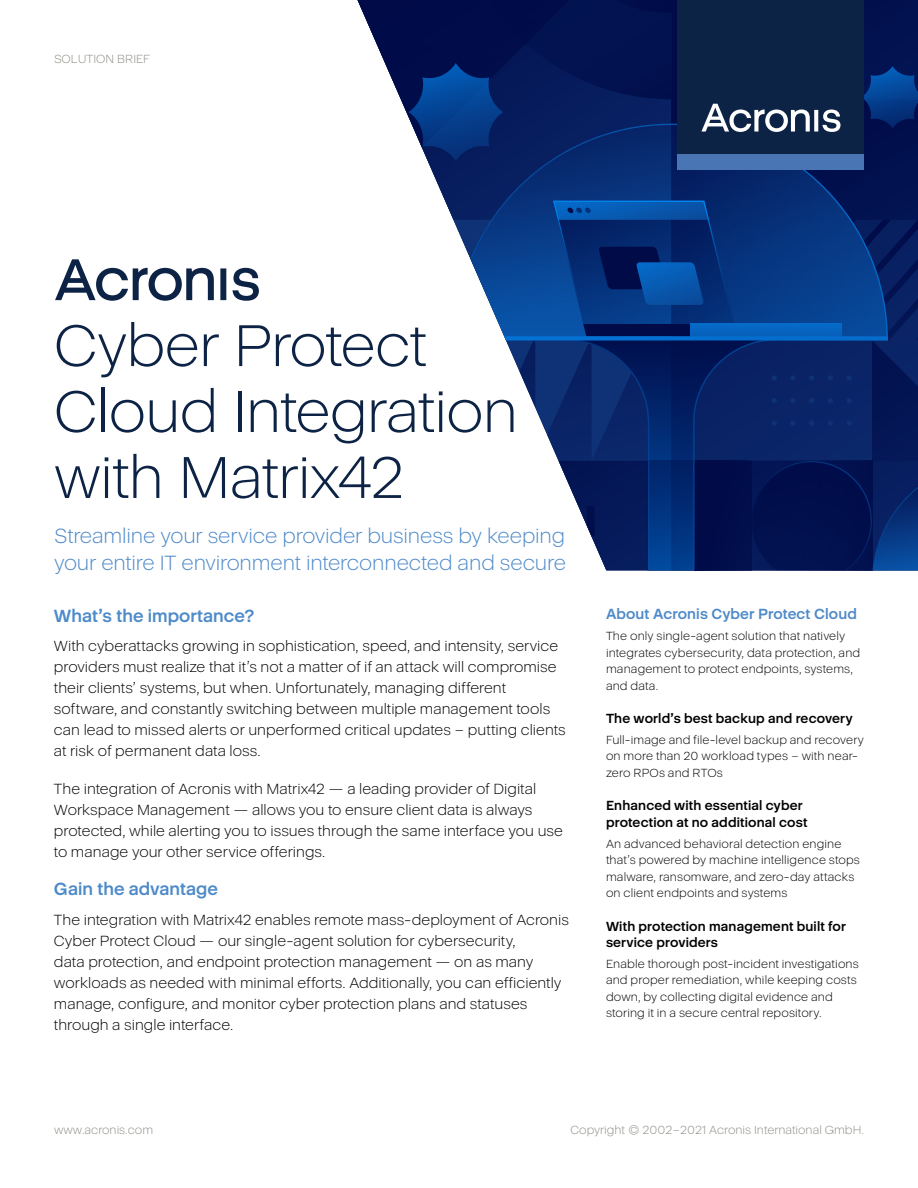
<style>
.page{position:relative;width:918px;height:1188px;background:#fff}
.page>*{position:absolute;margin:0;border:0;box-sizing:border-box;transform-origin:0 0}
.t1{font:300 60px/66px "Acronis Cyber";letter-spacing:-.02em;color:#0d2345}
.t2{font:300 21px/27px "Acronis Cyber";letter-spacing:-.01em;color:#4e8ac9}
.t3{font:700 18px "Acronis Cyber";color:#4e8ac9}
.t4{font:300 15px/21px "Acronis Cyber";color:#000}
.t5{font:700 15px "Acronis Cyber";letter-spacing:.01em;color:#4e8ac9}
.t6{font:700 13.5px/16.5px "Acronis Cyber";letter-spacing:.01em;color:#000}
.t7{font:300 12px/16.5px "Acronis Cyber";letter-spacing:.01em;color:#000}
.t8{font:12px "Acronis Cyber VF";color:#8f8e87}
</style>
<div class="page">
<svg style="left:358px;top:0;width:560px;height:570px"></svg>
<p class="t8" style="left:54px;top:52px;width:98px">SOLUTION BRIEF</p>
<h1 class="t1" style="left:54px;top:247px;width:466px">ጷ<br>Cyber Protect<br>Cloud Integration with Matrix42</h1>
<h2 class="t2" style="left:54px;top:523px;width:514px">Streamline your service provider business by keeping your entire IT environment interconnected and secure</h2>
<p class="t3" style="left:54px;top:605px;width:202px">What’s the importance?</p>
<p class="t4" style="left:54px;top:635px;width:513px">With cyberattacks growing in sophistication, speed, and intensity, service providers must realize that it’s not a matter of if an attack will compromise their clients’ systems, but when. Unfortunately, managing different software, and constantly switching between multiple management tools can lead to missed alerts or unperformed critical updates – putting clients at risk of permanent data loss.</p>
<p class="t4" style="left:54px;top:779px;width:511px">The integration of Acronis with Matrix42 — a leading provider of Digital Workspace Management — allows you to ensure client data is always protected, while alerting you to issues through the same interface you use to manage your other service offerings.</p>
<p class="t3" style="left:54px;top:878px;width:165px">Gain the advantage</p>
<p class="t4" style="left:54px;top:909px;width:516px">The integration with Matrix42 enables remote mass-deployment of Acronis Cyber Protect Cloud — our single-agent solution for cybersecurity,<br>data protection, and endpoint protection management — on as many workloads as needed with minimal efforts. Additionally, you can efficiently manage, configure, and monitor cyber protection plans and statuses through a single interface.</p>
<p class="t5" style="left:606px;top:605px;width:252px">About Acronis Cyber Protect Cloud</p>
<p class="t7" style="left:606px;top:628px;width:256px">The only single-agent solution that natively integrates cybersecurity, data protection, and management to protect endpoints, systems, and data.</p>
<p class="t6" style="left:606px;top:710px;width:248px">The world’s best backup and recovery</p>
<p class="t7" style="left:606px;top:731px;width:260px">Full-image and file-level backup and recovery on more than 20 workload types – with near&shy;zero RPOs and RTOs</p>
<p class="t6" style="left:606px;top:797px;width:203px">Enhanced with essential cyber protection at no additional cost</p>
<p class="t7" style="left:606px;top:835px;width:255px">An advanced behavioral detection engine that’s powered by machine intelligence stops malware, ransomware, and zero-day attacks on client endpoints and systems</p>
<p class="t6" style="left:606px;top:918px;width:241px">With protection management built for service providers</p>
<p class="t7" style="left:606px;top:956px;width:254px">Enable thorough post-incident investigations and proper remediation, while keeping costs down, by collecting digital evidence and storing it in a secure central repository.</p>
<p class="t8" style="left:54px;top:1123px;width:101px">www.acronis.com</p>
<p class="t8" style="left:571px;top:1123px;width:295px">Copyright © 2002–2021 Acronis International GmbH.</p>
</div>
